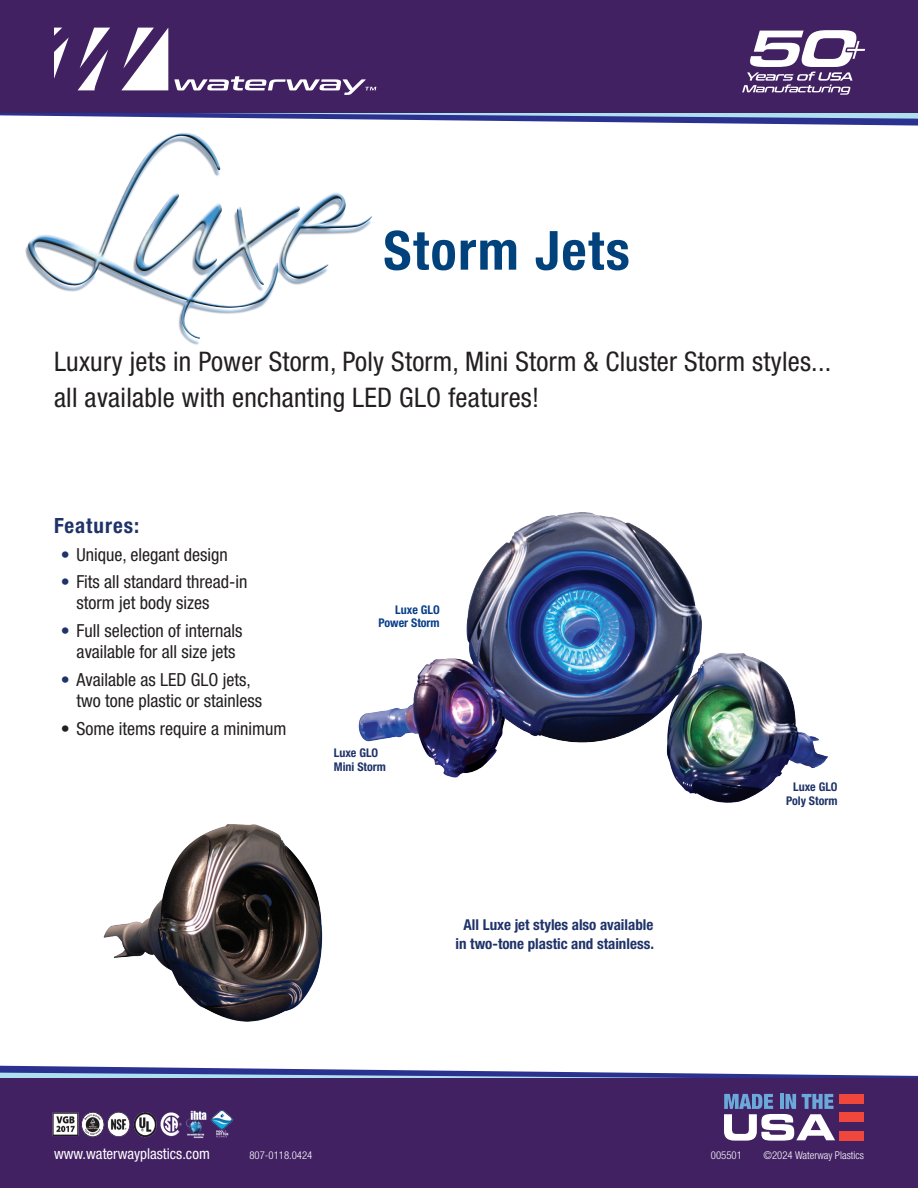
<style>
.page{position:relative;width:918px;height:1188px;background:#fff}
.page>*{position:absolute;margin:0;border:0;box-sizing:border-box;transform-origin:0 0}
.t1{font:700 condensed 54px "Helvetica Neue LT Pro";letter-spacing:.03em;color:#01427c}
.t2{font:condensed 27px/36.3px "Helvetica Neue LT Pro";letter-spacing:.01em;color:#231f20}
.t3{font:700 condensed 21px "Helvetica Neue LT Pro";letter-spacing:.05em;color:#1f3369}
.t4{font:condensed 18px/21px "Helvetica Neue LT Pro";color:#231f20}
.t5{font:700 condensed 15px/19.5px "Helvetica Neue LT Pro";color:#1f3369;text-align:center}
.t6{font:condensed 15px "Helvetica Neue LT Pro";color:#fff}
.t7{font:700 condensed 12px/13.5px "Helvetica Neue LT Pro";color:#1f3369;text-align:center}
.t8{font:700 condensed 12px/13.5px "Helvetica Neue LT Pro";color:#083e89;text-align:right}
.t9{font:300 condensed 10.8px "Helvetica Neue LT Pro";color:#fff}
.s1{color:#1f3369}
</style>
<div class="page">
<svg style="left:0;top:1066px;width:651px;height:7px"></svg>
<svg style="left:0;top:1073px;width:918px;height:5px;background:#7188bf"></svg>
<div style="left:0;top:1078px;width:918px;height:110px;background:#422163"></div>
<svg style="left:384px;top:119px;width:534px;height:7px"></svg>
<svg style="left:384px;top:113px;width:534px;height:6px;background:#7999c8"></svg>
<div style="left:0;top:0;width:918px;height:113px;background:#422163"></div>
<svg style="left:78px;top:28px;width:32px;height:62px"></svg>
<svg style="left:121px;top:28px;width:47px;height:62px"></svg>
<svg style="left:54px;top:28px;width:15px;height:51px"></svg>
<svg style="left:174px;top:76px;width:202px;height:19px"></svg>
<img style="left:52px;top:1110px;width:182px;height:29px">
<svg style="left:724px;top:1094px;width:111px;height:47px"></svg>
<div style="left:840px;top:1094px;width:24px;height:10px;background:#ef473c"></div>
<div style="left:840px;top:1112px;width:24px;height:10px;background:#ef473c"></div>
<div style="left:840px;top:1131px;width:24px;height:9px;background:#ef473c"></div>
<svg style="left:742px;top:30px;width:123px;height:65px"></svg>
<img style="left:0;top:113px;width:384px;height:7px">
<div style="left:22px;top:135px;width:350px;height:214px;background:#231f20;opacity:.75"></div>
<img style="left:358px;top:512px;width:470px;height:291px">
<img style="left:103px;top:824px;width:220px;height:198px">
<h1 class="t1" style="left:383px;top:218px;width:248px">Storm Jets</h1>
<h2 class="t2" style="left:54px;top:343px;width:779px">Luxury jets in Power Storm, Poly Storm, Mini Storm &amp; Cluster Storm styles... all available with enchanting LED GLO features!</h2>
<p class="t3" style="left:54px;top:513px;width:87px">Features:</p>
<p class="t4" style="left:61px;top:544px;width:169px"><span class="s1">•</span> Unique, elegant design</p>
<p class="t4" style="left:76px;top:571px;width:172px;text-indent:-16px"><span class="s1">•</span> Fits all standard thread-in storm jet body sizes</p>
<p class="t4" style="left:61px;top:620px;width:183px;text-align:center"><span class="s1">•</span> Full selection of internals available for all size jets</p>
<p class="t4" style="left:76px;top:669px;width:187px;text-indent:-16px"><span class="s1">•</span> Available as LED GLO jets, two tone plastic or stainless</p>
<p class="t4" style="left:61px;top:718px;width:227px">• Some items require a minimum</p>
<p class="t8" style="left:379px;top:603px;width:63px">Luxe GLO<br>Power Storm</p>
<p class="t7" style="left:334px;top:746px;width:54px;text-align:left">Luxe GLO<br>Mini Storm</p>
<p class="t5" style="left:456px;top:915px;width:200px">All Luxe jet styles also available in two-tone plastic and stainless.</p>
<p class="t7" style="left:786px;top:780px;width:53px">Luxe GLO<br>Poly Storm</p>
<p class="t6" style="left:54px;top:1144px;width:157px">www.waterwayplastics.com</p>
<p class="t9" style="left:764px;top:1149px;width:102px">©2024 Waterway Plastics</p>
<p class="t9" style="left:249px;top:1149px;width:64px">807-0118.0424</p>
<p class="t9" style="left:711px;top:1149px;width:32px">005501</p>
</div>
